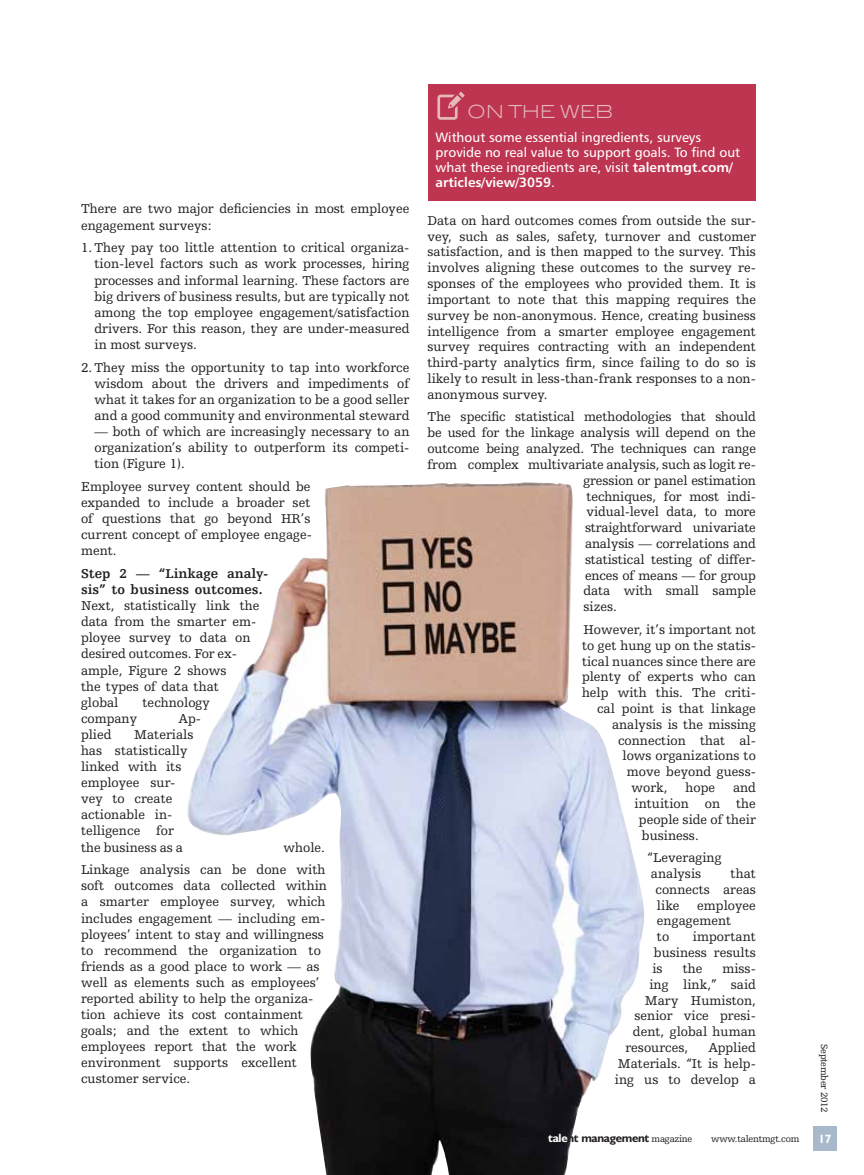
<style>
.page{position:relative;width:864px;height:1175px;background:#fff}
.page>*{position:absolute;margin:0;border:0;box-sizing:border-box;transform-origin:0 0}
.t1{font:300 18px "Blair ITC";letter-spacing:-.01em;color:#e5b9b8}
.t2{font:13.5px/16px "Humanist Slabserif 712 BT";color:#231f20;text-align:justify}
.t3{font:13.5px/15px "Humanist 777 BT Roman B";color:#fff}
.t4{font:700 13.5px/16px "Humanist Slabserif 712 BT";color:#231f20}
.t5{font:13.5px "Humanist 777 BT Bold B";color:#fff}
.t6{font:700 12px "Humanist 521 BT";letter-spacing:-.025em;color:#231f20}
.t7{font:700 12px "Humanist 521 BT";color:#fff}
.t8{font:9.75px "Humanist Slabserif 712 BT";letter-spacing:-.025em;color:#231f20}
.s1{font-family:"Humanist 777 BT Bold B"}
.s2{font-family:"Humanist 777 BT Roman B"}
.s3{color:#fff}
.s4{font-family:"Humanist Slabserif 712 BT";font-weight:400;font-size:9.75px}
</style>
<div class="page">
<img style="left:315px;top:1102px;width:266px;height:72px">
<img style="left:187px;top:482px;width:457px;height:620px">
<div style="left:813px;top:1126px;width:24px;height:24px;background:#a8b9cc"></div>
<div style="left:429px;top:84px;width:327px;height:117px;background:#be3551"></div>
<svg style="left:437px;top:92px;width:28px;height:28px"></svg>
<p class="t2" style="left:81px;top:201px;width:330px">There are two major deficiencies in most employee engagement surveys:</p>
<p class="t2" style="left:94px;top:240px;width:317px;text-indent:-14px">1. They pay too little attention to critical organiza&shy;tion-level factors such as work processes, hiring processes and informal learning. These factors are big drivers of business results, but are typically not among the top employee engagement/satisfaction drivers. For this reason, they are under-measured in most surveys.</p>
<p class="t2" style="left:94px;top:359px;width:316px;text-indent:-14px">2. They miss the opportunity to tap into workforce wisdom about the drivers and impediments of what it takes for an organization to be a good seller and a good community and environmental steward</p>
<p class="t2" style="left:94px;top:423px;width:317px">— both of which are increasingly necessary to an organization’s ability to outperform its competi&shy;tion (Figure 1).</p>
<p class="t2" style="left:81px;top:478px;width:233px">Employee survey content should be expanded to include a broader set of questions that go beyond HR’s current concept of employee engage&shy;ment.</p>
<p class="t4" style="left:81px;top:565px;width:189px">Step 2 — “Linkage analy&shy;sis” to business outcomes.</p>
<p class="t2" style="left:81px;top:597px;width:180px;text-align:left">Next, statistically link the data from the smarter em&shy;ployee survey to data on desired outcomes. For ex&shy;ample, Figure 2 shows<br>the types of data that global</p>
<p class="t2" style="left:143px;top:694px;width:69px">technology</p>
<p class="t2" style="left:81px;top:710px;width:58px">company</p>
<p class="t2" style="left:179px;top:710px;width:24px">Ap-</p>
<p class="t2" style="left:81px;top:726px;width:32px">plied</p>
<p class="t2" style="left:81px;top:726px;width:114px;text-align:left;text-indent:53px">Materials has statistically linked with its employee sur&shy;vey to create actionable in&shy;telligence for the business as a</p>
<p class="t2" style="left:81px;top:835px;width:246px;line-height:22.8px;text-align:right">whole.<br>Linkage analysis can be done with</p>
<p class="t2" style="left:81px;top:877px;width:248px;text-align:left">soft outcomes data collected within a smarter employee survey, which includes engagement — including em&shy;ployees’ intent to stay and willingness to recommend the organization to friends as a good place to work — as well as elements such as employees’ reported ability to help the organiza&shy;tion achieve its cost containment goals; and the extent to which employees report that the work environment supports excellent customer service.</p>
<h1 class="t1" style="left:467px;top:101px;width:148px">ON THE WEB</h1>
<p class="t3" style="left:436px;top:130px;width:306px">Without some essential ingredients, surveys provide no real value to support goals. To find out what these ingredients are, visit <span class="s1">talentmgt.com/</span></p>
<p class="t5" style="left:436px;top:174px;width:121px">articles/view/3059<span class="s2">.</span></p>
<p class="t2" style="left:428px;top:212px;width:330px">Data on hard outcomes comes from outside the sur&shy;vey, such as sales, safety, turnover and customer satisfaction, and is then mapped to the survey. This involves aligning these outcomes to the survey re&shy;sponses of the employees who provided them. It is important to note that this mapping requires the survey be non-anonymous. Hence, creating business intelligence from a smarter employee engagement survey requires contracting with an independent third-party analytics firm, since failing to do so is likely to result in less-than-frank responses to a non&shy;anonymous survey.</p>
<p class="t2" style="left:428px;top:408px;width:330px">The specific statistical methodologies that should</p>
<p class="t2" style="left:428px;top:424px;width:330px">be used for the linkage analysis will depend on the</p>
<p class="t2" style="left:428px;top:440px;width:330px">outcome being analyzed. The techniques can range</p>
<p class="t2" style="left:428px;top:456px;width:330px">from complex multivariate analysis, such as logit re-</p>
<p class="t2" style="left:584px;top:472px;width:174px">gression or panel estimation</p>
<p class="t2" style="left:587px;top:488px;width:171px">techniques, for most indi-</p>
<p class="t2" style="left:587px;top:503px;width:171px">vidual-level data, to more</p>
<p class="t2" style="left:585px;top:519px;width:173px">straightforward univariate</p>
<p class="t2" style="left:585px;top:535px;width:173px">analysis — correlations and</p>
<p class="t2" style="left:585px;top:551px;width:173px">statistical testing of differ-</p>
<p class="t2" style="left:585px;top:567px;width:172px">ences of means — for group</p>
<p class="t2" style="left:584px;top:583px;width:174px">data with small sample</p>
<p class="t2" style="left:584px;top:598px;width:35px">sizes.</p>
<p class="t2" style="left:584px;top:621px;width:174px">However, it’s important not</p>
<p class="t2" style="left:582px;top:637px;width:176px">to get hung up on the statis-</p>
<p class="t2" style="left:582px;top:652px;width:176px">tical nuances since there are</p>
<p class="t2" style="left:582px;top:668px;width:175px">plenty of experts who can</p>
<p class="t2" style="left:582px;top:684px;width:176px">help with this. The criti-</p>
<p class="t2" style="left:597px;top:700px;width:160px">cal point is that linkage</p>
<p class="t2" style="left:612px;top:716px;width:146px">analysis is the missing</p>
<p class="t2" style="left:618px;top:732px;width:139px">connection that al-</p>
<p class="t2" style="left:622px;top:747px;width:135px">lows organizations to</p>
<p class="t2" style="left:627px;top:763px;width:131px">move beyond guess-</p>
<p class="t2" style="left:631px;top:779px;width:38px">work,</p>
<p class="t2" style="left:686px;top:779px;width:31px">hope</p>
<p class="t2" style="left:733px;top:779px;width:24px">and</p>
<p class="t2" style="left:634px;top:795px;width:123px">intuition on the</p>
<p class="t2" style="left:639px;top:811px;width:118px">people side of their</p>
<p class="t2" style="left:642px;top:827px;width:58px">business.</p>
<p class="t2" style="left:648px;top:849px;width:75px">“Leveraging analysis</p>
<p class="t2" style="left:655px;top:865px;width:102px;text-indent:75px">that connects areas like</p>
<p class="t2" style="left:657px;top:897px;width:100px;text-align:left;text-indent:40px">employee engagement<br>to</p>
<p class="t2" style="left:652px;top:928px;width:105px;text-indent:40px">important business results is</p>
<p class="t2" style="left:683px;top:960px;width:21px">the</p>
<p class="t2" style="left:722px;top:960px;width:35px">miss-</p>
<p class="t2" style="left:649px;top:976px;width:108px">ing link,” said</p>
<p class="t2" style="left:645px;top:991px;width:112px">Mary Humiston,</p>
<p class="t2" style="left:634px;top:1007px;width:123px">senior vice presi-</p>
<p class="t2" style="left:633px;top:1023px;width:124px">dent, global human</p>
<p class="t2" style="left:625px;top:1039px;width:64px">resources,</p>
<p class="t2" style="left:615px;top:1039px;width:142px;text-indent:94px">Applied Materials. “It is help&shy;ing us to develop a</p>
<p class="t8" style="left:830px;top:1043px;width:70px;rotate:90deg">September 2012</p>
<p class="t6" style="left:548px;top:1130px;width:146px"><span class="s3">tale</span>nt management <span class="s4">magazine</span></p>
<p class="t8" style="left:711px;top:1133px;width:90px">www.talentmgt.com</p>
<p class="t7" style="left:819px;top:1131px;width:14px">17</p>
</div>
